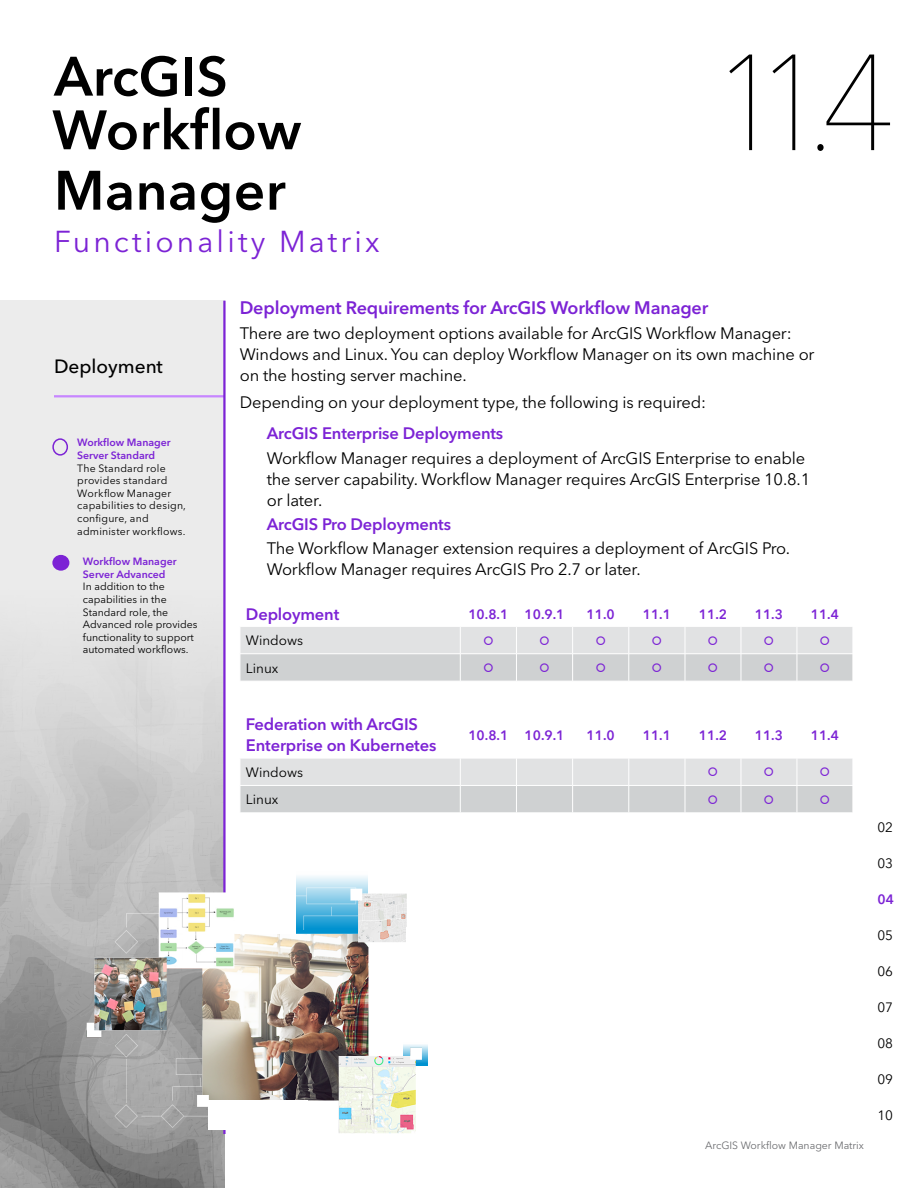
<style>
.page{position:relative;width:918px;height:1188px;background:#fff}
.page>*{position:absolute;margin:0;border:0;box-sizing:border-box;transform-origin:0 0}
.t1{font:200 135px "Avenir Next LT Pro";color:#000}
.t2{font:600 54.9px/53.7px "Avenir Next LT Pro";letter-spacing:.01em;color:#000}
.t3{font:30px "Avenir Next LT Pro";letter-spacing:.105em;color:#7c23d5}
.t4{font:500 19.05px "Avenir Next LT Pro";color:#000}
.t5{font:600 18px "Avenir Next LT Pro";letter-spacing:-.01em;color:#7c23d5}
.t6{font:16.5px/21px "Avenir Next LT Pro";letter-spacing:-.01em;color:#000}
.t7{font:600 16.5px/21px "Avenir Next LT Pro";letter-spacing:-.01em;color:#7c23d5}
.t8{font:600 13.5px "Avenir Next LT Pro";color:#7c23d5}
.t9{font:13.5px/27.3px "Avenir Next LT Pro";color:#000}
.t10{font:10.5px/12.6px "Avenir Next LT Pro";color:#000}
.t11{font:10.5px/12.6px "Avenir Next LT Pro";letter-spacing:.02em;color:#000}
.t12{font:600 10.5px/12.6px "Avenir Next LT Pro";color:#7c23d5}
.t13{font:10.5px "Avenir Next LT Pro";color:#6d6e71}
</style>
<div class="page">
<div style="left:0;top:301px;width:225px;height:887px;background:#ececec"></div>
<img style="left:0;top:450px;width:225px;height:738px">
<hr style="left:54px;top:395px;width:171px;height:2px;background:#c786ff">
<hr style="left:223px;top:301px;width:3px;height:833px;background:#7c23d5">
<img style="left:46px;top:873px;width:382px;height:269px">
<div style="left:209px;top:1100px;width:99px;height:29px;background:#fff"></div>
<div style="left:369px;top:943px;width:50px;height:98px;background:#fff"></div>
<div style="left:407px;top:927px;width:11px;height:25px;background:#fff"></div>
<div style="left:237px;top:874px;width:59px;height:60px;background:#fff"></div>
<div style="left:52px;top:438px;width:16px;height:18px;border:2px solid #7c23d5;border-radius:50%"></div>
<div style="left:52px;top:555px;width:17px;height:16px;background:#7c23d5;border-radius:50%"></div>
<svg style="left:240px;top:627px;width:613px;height:54px;background:#d9dadb"></svg>
<svg style="left:240px;top:758px;width:613px;height:55px;background:#dadbdc"></svg>
<h2 class="t2" style="left:52px;top:49px;width:251px">ArcGIS<br>Workflow</h2>
<h2 class="t2" style="left:54px;top:163px;width:233px">Manager</h2>
<h3 class="t3" style="left:54px;top:224px;width:327px">Functionality Matrix</h3>
<h1 class="t1" style="left:710px;top:23px;width:188px">11.4</h1>
<p class="t4" style="left:54px;top:355px;width:110px">Deployment</p>
<p class="t12" style="left:77px;top:436px;width:95px">Workflow Manager<br>Server Standard</p>
<p class="t11" style="left:77px;top:462px;width:110px">The Standard role provides standard<br>Workflow Manager capabilities to design, configure, and administer workflows.</p>
<p class="t12" style="left:83px;top:555px;width:95px">Workflow Manager<br>Server Advanced</p>
<p class="t10" style="left:83px;top:580px;width:116px">In addition to the capabilities in the<br>Standard role, the<br>Advanced role provides functionality to support automated workflows.</p>
<p class="t5" style="left:240px;top:297px;width:470px">Deployment Requirements for ArcGIS Workflow Manager</p>
<p class="t6" style="left:240px;top:322px;width:576px">There are two deployment options available for ArcGIS Workflow Manager:<br>Windows and Linux. You can deploy Workflow Manager on its own machine or on the hosting server machine.</p>
<p class="t6" style="left:240px;top:392px;width:468px">Depending on your deployment type, the following is required:</p>
<p class="t7" style="left:267px;top:423px;width:238px">ArcGIS Enterprise Deployments</p>
<p class="t6" style="left:267px;top:447px;width:545px">Workflow Manager requires a deployment of ArcGIS Enterprise to enable the server capability. Workflow Manager requires ArcGIS Enterprise 10.8.1 or later.</p>
<p class="t7" style="left:267px;top:514px;width:186px">ArcGIS Pro Deployments</p>
<p class="t6" style="left:267px;top:538px;width:525px">The Workflow Manager extension requires a deployment of ArcGIS Pro.<br>Workflow Manager requires ArcGIS Pro 2.7 or later.</p>
<p class="t7" style="left:246px;top:603px;width:95px">Deployment</p>
<p class="t8" style="left:468px;top:606px;width:98px">10.8.1 10.9.1</p>
<p class="t8" style="left:587px;top:606px;width:30px">11.0</p>
<p class="t8" style="left:643px;top:606px;width:30px">11.1</p>
<p class="t8" style="left:699px;top:606px;width:30px">11.2</p>
<p class="t8" style="left:755px;top:606px;width:30px">11.3</p>
<p class="t8" style="left:811px;top:606px;width:30px">11.4</p>
<p class="t9" style="left:246px;top:627px;width:59px">Windows<br>Linux</p>
<p class="t7" style="left:246px;top:714px;width:192px">Federation with ArcGIS<br>Enterprise on Kubernetes</p>
<p class="t9" style="left:246px;top:758px;width:59px">Windows<br>Linux</p>
<p class="t8" style="left:468px;top:727px;width:98px">10.8.1 10.9.1</p>
<p class="t8" style="left:587px;top:727px;width:30px">11.0</p>
<p class="t8" style="left:643px;top:727px;width:30px">11.1</p>
<p class="t8" style="left:699px;top:727px;width:30px">11.2</p>
<p class="t8" style="left:755px;top:727px;width:30px">11.3</p>
<p class="t8" style="left:811px;top:727px;width:30px">11.4</p>
<p class="t13" style="left:705px;top:1139px;width:160px">ArcGIS Workflow Manager Matrix</p>
<p class="t9" style="left:878px;top:813px;width:17px">02</p>
<p class="t9" style="left:878px;top:849px;width:17px">03</p>
<p class="t8" style="left:878px;top:891px;width:18px">04</p>
<p class="t9" style="left:878px;top:921px;width:17px">05</p>
<p class="t9" style="left:878px;top:957px;width:17px">06</p>
<p class="t9" style="left:878px;top:993px;width:17px">07</p>
<p class="t9" style="left:878px;top:1029px;width:17px">08</p>
<p class="t9" style="left:878px;top:1065px;width:17px">09</p>
<p class="t9" style="left:878px;top:1101px;width:17px">10</p>
</div>
